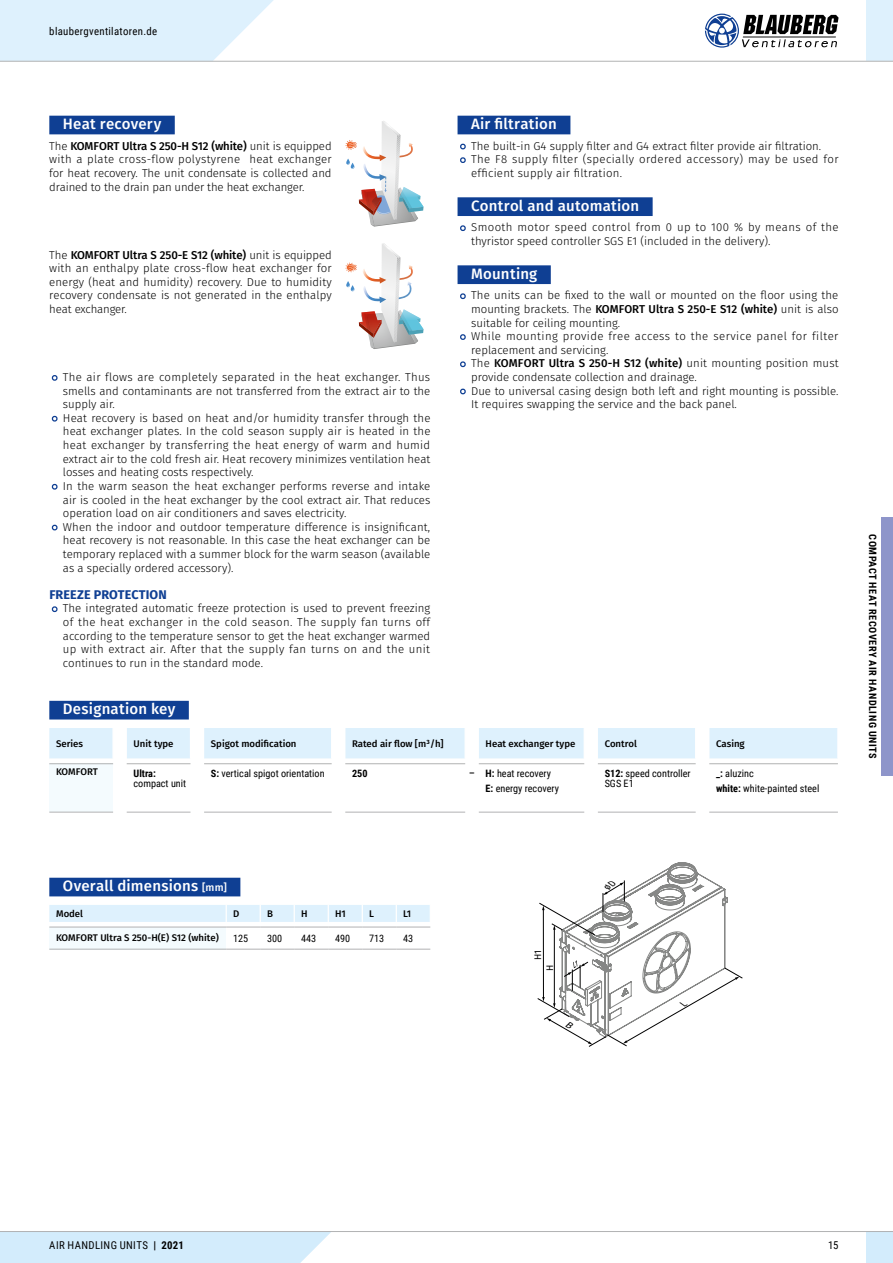
<style>
.page{position:relative;width:893px;height:1263px;background:#fff}
.page>*{position:absolute;margin:0;border:0;box-sizing:border-box;transform-origin:0 0}
.t1{font:500 15px "Fira Sans";letter-spacing:.015em;color:#fff}
.t2{font:700 12.6px "Fira Sans";letter-spacing:.01em;color:#0f3f93}
.t3{font:300 11.4px/13.6px "Fira Sans";color:#000;text-align:justify}
.t4{font:300 11.4px/13.6px "Fira Sans";letter-spacing:.02em;color:#000}
.t5{font:10.8px "Roboto Condensed";letter-spacing:.035em;color:#000}
.t6{font:10.2px/15px "Roboto Condensed";color:#000}
.t7{font:700 10.2px "Roboto Condensed";letter-spacing:.055em;color:#000}
.t8{font:500 9.6px "Fira Sans";color:#000}
.t9{font:9.6px "Fira Sans";color:#000;scale:.95 1}
.s1{font-weight:500}
.s2{font-weight:700}
.s3{font-family:"Fira Sans";font-weight:500;font-size:9.6px}
.s4{font-size:10.5px}
</style>
<div class="page">
<div style="left:49px;top:116px;width:126px;height:18px;background:#0f3f93"></div>
<svg style="left:51px;top:375px;width:7px;height:6px"></svg>
<svg style="left:51px;top:415px;width:7px;height:7px"></svg>
<svg style="left:51px;top:483px;width:7px;height:7px"></svg>
<svg style="left:51px;top:524px;width:7px;height:7px"></svg>
<svg style="left:51px;top:606px;width:7px;height:7px"></svg>
<div style="left:458px;top:116px;width:112px;height:18px;background:#0f3f93"></div>
<div style="left:458px;top:197px;width:195px;height:19px;background:#0f3f93"></div>
<div style="left:458px;top:265px;width:93px;height:19px;background:#0f3f93"></div>
<svg style="left:460px;top:143px;width:6px;height:7px"></svg>
<svg style="left:460px;top:157px;width:6px;height:6px"></svg>
<svg style="left:460px;top:225px;width:6px;height:6px"></svg>
<svg style="left:460px;top:293px;width:6px;height:7px"></svg>
<svg style="left:460px;top:334px;width:6px;height:6px"></svg>
<svg style="left:460px;top:361px;width:6px;height:7px"></svg>
<svg style="left:460px;top:388px;width:6px;height:7px"></svg>
<div style="left:49px;top:701px;width:140px;height:18px;background:#0f3f93"></div>
<svg style="left:49px;top:728px;width:789px;height:84px"></svg>
<hr style="left:127px;top:763px;width:63px;height:1px;background:#b1b2b3">
<hr style="left:204px;top:763px;width:128px;height:1px;background:#b1b2b3">
<hr style="left:345px;top:763px;width:120px;height:1px;background:#b1b2b3">
<hr style="left:479px;top:763px;width:105px;height:1px;background:#b1b2b3">
<hr style="left:598px;top:763px;width:98px;height:1px;background:#b1b2b3">
<hr style="left:709px;top:763px;width:129px;height:1px;background:#b1b2b3">
<hr style="left:127px;top:812px;width:63px;height:1px;background:#b1b2b3">
<hr style="left:204px;top:812px;width:128px;height:1px;background:#b1b2b3">
<hr style="left:345px;top:812px;width:120px;height:1px;background:#b1b2b3">
<hr style="left:479px;top:812px;width:105px;height:1px;background:#b1b2b3">
<hr style="left:598px;top:812px;width:98px;height:1px;background:#b1b2b3">
<hr style="left:709px;top:812px;width:129px;height:1px;background:#b1b2b3">
<hr style="left:49px;top:763px;width:64px;height:1px;background:#b1b2b3">
<hr style="left:49px;top:812px;width:64px;height:1px;background:#b1b2b3">
<hr style="left:112px;top:728px;width:2px;height:31px;background:#fff">
<hr style="left:190px;top:728px;width:1px;height:31px;background:#fff">
<hr style="left:331px;top:728px;width:1px;height:31px;background:#fff">
<hr style="left:465px;top:728px;width:1px;height:31px;background:#fff">
<hr style="left:584px;top:728px;width:1px;height:31px;background:#fff">
<hr style="left:695px;top:728px;width:1px;height:31px;background:#fff">
<hr style="left:837px;top:728px;width:1px;height:31px;background:#fff">
<div style="left:49px;top:878px;width:191px;height:18px;background:#0f3f93"></div>
<hr style="left:49px;top:949px;width:177px;height:1px;background:#b1b2b3">
<hr style="left:226px;top:949px;width:34px;height:1px;background:#b1b2b3">
<hr style="left:260px;top:949px;width:34px;height:1px;background:#b1b2b3">
<hr style="left:294px;top:949px;width:34px;height:1px;background:#b1b2b3">
<hr style="left:328px;top:949px;width:34px;height:1px;background:#b1b2b3">
<hr style="left:362px;top:949px;width:34px;height:1px;background:#b1b2b3">
<hr style="left:396px;top:949px;width:34px;height:1px;background:#b1b2b3">
<svg style="left:49px;top:905px;width:382px;height:44px"></svg>
<svg style="left:345px;top:121px;width:79px;height:106px"></svg>
<svg style="left:345px;top:243px;width:79px;height:106px"></svg>
<div style="left:866px;top:1231px;width:27px;height:32px;background:#d3ecfc"></div>
<div style="left:0;top:1232px;width:331px;height:31px;background:#d3ecfc"></div>
<hr style="left:0;top:1231px;width:893px;height:1px;background:#b1b2b3">
<div style="left:866px;top:0;width:27px;height:61px;background:#def1fd"></div>
<svg style="left:705px;top:14px;width:133px;height:34px"></svg>
<svg style="left:0;top:0;width:295px;height:61px"></svg>
<hr style="left:0;top:61px;width:893px;height:1px;background:#b1b2b3">
<div style="left:881px;top:517px;width:12px;height:259px;background:#8e95ca"></div>
<svg style="left:537px;top:862px;width:205px;height:185px"></svg>
<p class="t5" style="left:49px;top:23px;width:109px">blaubergventilatoren.de</p>
<h1 class="t1" style="left:63px;top:114px;width:100px">Heat recovery</h1>
<p class="t3" style="left:49px;top:140px;width:284px">The <span class="s1">KOMFORT Ultra S 250-H S12 (white)</span> unit is equipped with a plate cross-flow polystyrene heat exchanger for heat recovery. The unit condensate is collected and drained to the drain pan under the heat exchanger.</p>
<p class="t3" style="left:49px;top:249px;width:284px">The <span class="s1">KOMFORT Ultra S 250-E S12 (white)</span> unit is equipped with an enthalpy plate cross-flow heat exchanger for energy (heat and humidity) recovery. Due to humidity recovery condensate is not generated in the enthalpy heat exchanger.</p>
<p class="t3" style="left:63px;top:371px;width:369px;text-align:left">The air flows are completely separated in the heat exchanger. Thus smells and contaminants are not transferred from the extract air to the supply air.<br>Heat recovery is based on heat and/or humidity transfer through the heat exchanger plates. In the cold season supply air is heated in the heat exchanger by transferring the heat energy of warm and humid extract air to the cold fresh air. Heat recovery minimizes ventilation heat losses and heating costs respectively.<br>In the warm season the heat exchanger performs reverse and intake air is cooled in the heat exchanger by the cool extract air. That reduces operation load on air conditioners and saves electricity.<br>When the indoor and outdoor temperature difference is insignificant, heat recovery is not reasonable. In this case the heat exchanger can be temporary replaced with a summer block for the warm season (available as a specially ordered accessory).</p>
<p class="t2" style="left:49px;top:585px;width:119px">FREEZE PROTECTION</p>
<p class="t3" style="left:63px;top:602px;width:369px">The integrated automatic freeze protection is used to prevent freezing of the heat exchanger in the cold season. The supply fan turns off according to the temperature sensor to get the heat exchanger warmed up with extract air. After that the supply fan turns on and the unit continues to run in the standard mode.</p>
<h1 class="t1" style="left:471px;top:114px;width:87px">Air filtration</h1>
<p class="t4" style="left:471px;top:140px;width:369px">The built-in G4 supply filter and G4 extract filter provide air filtration.<br>The F8 supply filter (specially ordered accessory) may be used for efficient supply air filtration.</p>
<h1 class="t1" style="left:471px;top:195px;width:170px">Control and automation</h1>
<p class="t3" style="left:471px;top:221px;width:369px">Smooth motor speed control from 0 up to 100 % by means of the thyristor speed controller SGS E1 (included in the delivery).</p>
<h1 class="t1" style="left:471px;top:263px;width:68px">Mounting</h1>
<p class="t3" style="left:471px;top:289px;width:369px;text-align:left">The units can be fixed to the wall or mounted on the floor using the mounting brackets. The <span class="s1">KOMFORT Ultra S 250-E S12 (white)</span> unit is also suitable for ceiling mounting.<br>While mounting provide free access to the service panel for filter replacement and servicing.<br>The <span class="s1">KOMFORT Ultra S 250-H S12 (white)</span> unit mounting position must provide condensate collection and drainage.<br>Due to universal casing design both left and right mounting is possible.<br>It requires swapping the service and the back panel.</p>
<h1 class="t1" style="left:63px;top:699px;width:114px">Designation key</h1>
<p class="t8" style="left:56px;top:736px;width:29px">Series</p>
<p class="t8" style="left:134px;top:736px;width:42px">Unit type</p>
<p class="t8" style="left:211px;top:736px;width:87px">Spigot modification</p>
<p class="t8" style="left:352px;top:736px;width:93px">Rated air flow [m³/h]</p>
<p class="t8" style="left:486px;top:736px;width:91px">Heat exchanger type</p>
<p class="t8" style="left:605px;top:736px;width:34px">Control</p>
<p class="t8" style="left:716px;top:736px;width:30px">Casing</p>
<p class="t8" style="left:56px;top:765px;width:43px">KOMFORT</p>
<p class="t7" style="left:134px;top:766px;width:24px">Ultra:</p>
<p class="t6" style="left:134px;top:776px;width:54px">compact unit</p>
<p class="t6" style="left:211px;top:765px;width:115px"><span class="s2">S:</span> vertical spigot orientation</p>
<p class="t7" style="left:352px;top:766px;width:17px">250</p>
<p class="t6" style="left:486px;top:765px;width:75px;text-indent:-16px"><span class="s3">–</span> <span class="s2">H:</span> heat recovery<br><span class="s2">E:</span> energy recovery</p>
<p class="t6" style="left:605px;top:767px;width:88px;line-height:10.8px"><span class="s2">S12:</span> speed controller<br>SGS E1</p>
<p class="t6" style="left:716px;top:765px;width:105px"><span class="s2">_:</span> aluzinc<br><span class="s2">white:</span> white-painted steel</p>
<p class="t7" style="left:880px;top:534px;width:226px;rotate:90deg">COMPACT HEAT RECOVERY AIR HANDLING UNITS</p>
<h1 class="t1" style="left:63px;top:875px;width:165px">Overall dimensions <span class="s4">[mm]</span></h1>
<p class="t8" style="left:56px;top:907px;width:28px">Model</p>
<p class="t8" style="left:233px;top:907px;width:8px">D</p>
<p class="t8" style="left:267px;top:907px;width:7px">B</p>
<p class="t8" style="left:301px;top:907px;width:8px">H</p>
<p class="t8" style="left:335px;top:907px;width:12px">H1</p>
<p class="t8" style="left:369px;top:907px;width:6px">L</p>
<p class="t8" style="left:403px;top:907px;width:10px">L1</p>
<p class="t8" style="left:56px;top:931px;width:164px">KOMFORT Ultra S 250-H(E) S12 (white)</p>
<p class="t6" style="left:233px;top:930px;width:17px">125</p>
<p class="t6" style="left:267px;top:930px;width:17px">300</p>
<p class="t6" style="left:301px;top:930px;width:17px">443</p>
<p class="t6" style="left:335px;top:930px;width:17px">490</p>
<p class="t6" style="left:369px;top:930px;width:17px">713</p>
<p class="t6" style="left:403px;top:930px;width:12px">43</p>
<p class="t9" style="left:531px;top:960px;width:12px;rotate:-90deg">H1</p>
<p class="t9" style="left:543px;top:971px;width:8px;rotate:-90deg">H</p>
<p class="t5" style="left:49px;top:1238px;width:136px">AIR HANDLING UNITS <span class="s2">| 2021</span></p>
<p class="t5" style="left:828px;top:1238px;width:12px">15</p>
</div>
